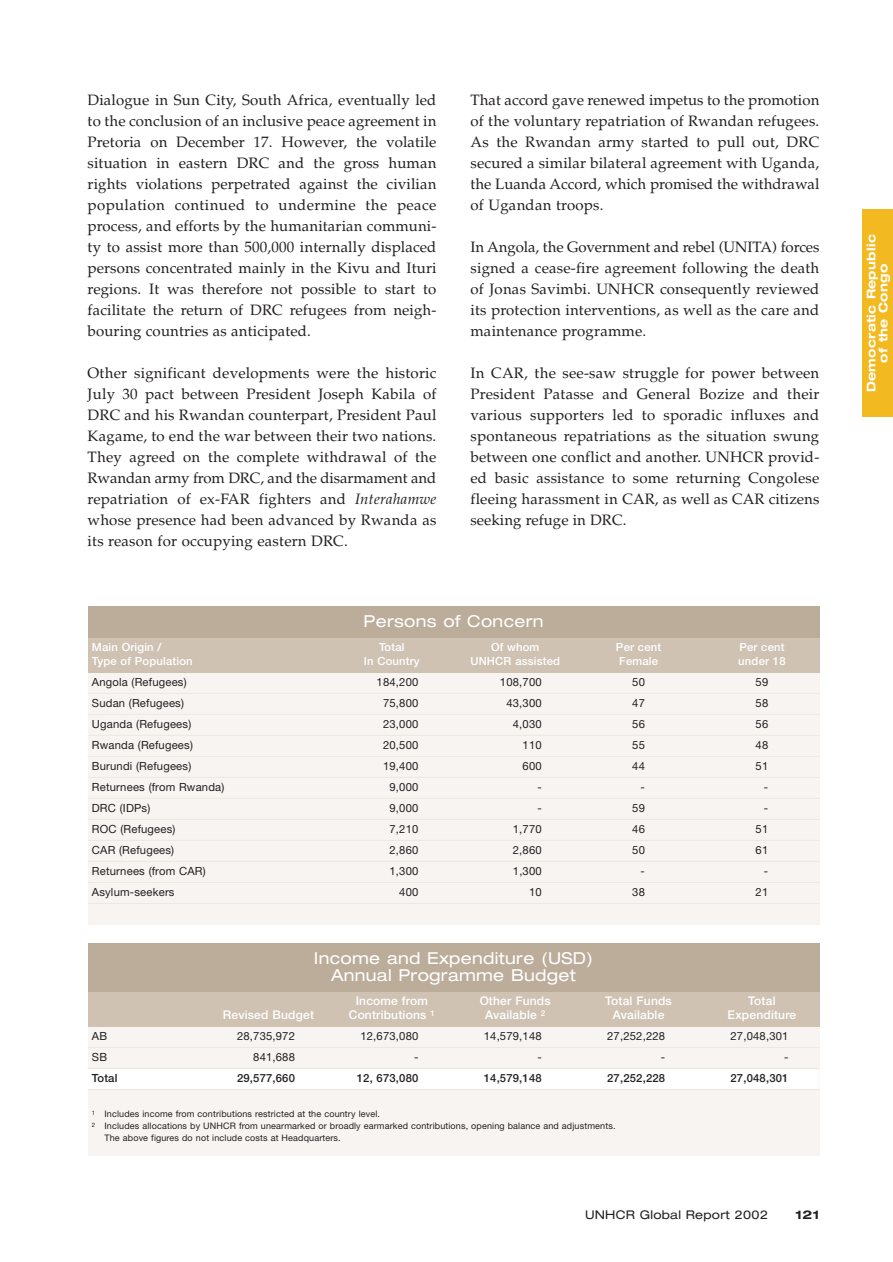
<style>
.page{position:relative;width:893px;height:1262px;background:#fff}
.page>*{position:absolute;margin:0;border:0;box-sizing:border-box;transform-origin:0 0}
.t1{font:expanded 16.5px/17.2px "Helvetica Neue";letter-spacing:.02em;color:#fff;text-align:center}
.t2{font:15px/21px "Palatino";letter-spacing:.01em;color:#231f20;text-align:justify}
.t3{font:500 12px "Helvetica Neue";letter-spacing:.015em;color:#fff}
.t4{font:700 expanded 12px/12px "Helvetica Neue";letter-spacing:.025em;color:#fff;text-align:center}
.t5{font:expanded 12px "Helvetica Neue";letter-spacing:.02em;color:#231f20}
.t6{font:700 expanded 12px "Helvetica Neue";color:#231f20}
.t7{font:11.25px "Helvetica Neue";letter-spacing:.015em;color:#231f20}
.t8{font:500 11.25px "Helvetica Neue";letter-spacing:.015em;color:#fff}
.t9{font:500 11.25px "Helvetica Neue";letter-spacing:.015em;color:#231f20}
.t10{font:9px "Helvetica Neue";letter-spacing:.015em;color:#231f20}
.s1{font-style:italic}
</style>
<div class="page">
<div style="left:861px;top:210px;width:31px;height:207px;background:#f2b920"></div>
<div style="left:88px;top:672px;width:731px;height:252px;background:#f7f4f2"></div>
<hr style="left:88px;top:693px;width:731px;height:1px;background:#ede8e1">
<hr style="left:88px;top:714px;width:731px;height:1px;background:#ede8e1">
<hr style="left:88px;top:735px;width:731px;height:1px;background:#ede8e1">
<hr style="left:88px;top:756px;width:731px;height:1px;background:#ede8e1">
<hr style="left:88px;top:777px;width:731px;height:1px;background:#ede8e1">
<hr style="left:88px;top:798px;width:731px;height:1px;background:#ede8e1">
<hr style="left:88px;top:819px;width:731px;height:1px;background:#ede8e1">
<hr style="left:88px;top:840px;width:731px;height:1px;background:#ede8e1">
<hr style="left:88px;top:861px;width:731px;height:1px;background:#ede8e1">
<hr style="left:88px;top:882px;width:731px;height:1px;background:#ede8e1">
<hr style="left:88px;top:903px;width:731px;height:1px;background:#ede8e1">
<div style="left:88px;top:606px;width:731px;height:32px;background:#bcac9a"></div>
<div style="left:88px;top:638px;width:731px;height:34px;background:#cfc2b3"></div>
<div style="left:88px;top:1026px;width:731px;height:129px;background:#f7f4f2"></div>
<hr style="left:88px;top:1047px;width:731px;height:1px;background:#ede8e1">
<div style="left:88px;top:1068px;width:731px;height:21px;background:#fff"></div>
<hr style="left:88px;top:1067px;width:731px;height:2px;background:#ede8e1">
<hr style="left:88px;top:1088px;width:731px;height:2px;background:#ede8e1">
<div style="left:88px;top:943px;width:731px;height:49px;background:#bcac9a"></div>
<div style="left:88px;top:992px;width:731px;height:34px;background:#cfc2b3"></div>
<p class="t2" style="left:88px;top:91px;width:350px">Dialogue in Sun City, South Africa, eventually led to the conclusion of an inclusive peace agreement in Pretoria on December 17. However, the volatile situation in eastern DRC and the gross human rights violations perpetrated against the civilian population continued to undermine the peace process, and efforts by the humanitarian communi&shy;ty to assist more than 500,000 internally displaced persons concentrated mainly in the Kivu and Ituri regions. It was therefore not possible to start to facilitate the return of DRC refugees from neigh&shy;bouring countries as anticipated.</p>
<p class="t2" style="left:88px;top:364px;width:350px">Other significant developments were the historic July 30 pact between President Joseph Kabila of DRC and his Rwandan counterpart, President Paul Kagame, to end the war between their two nations.<br>They agreed on the complete withdrawal of the Rwandan army from DRC, and the disarmament and repatriation of ex-FAR fighters and <span class="s1">Interahamwe </span>whose presence had been advanced by Rwanda as its reason for occupying eastern DRC.</p>
<p class="t2" style="left:470px;top:91px;width:350px">That accord gave renewed impetus to the promotion of the voluntary repatriation of Rwandan refugees.<br>As the Rwandan army started to pull out, DRC secured a similar bilateral agreement with Uganda, the Luanda Accord, which promised the withdrawal of Ugandan troops.</p>
<p class="t2" style="left:470px;top:238px;width:350px">In Angola, the Government and rebel (UNITA) forces signed a cease-fire agreement following the death of Jonas Savimbi. UNHCR consequently reviewed its protection interventions, as well as the care and maintenance programme.</p>
<p class="t2" style="left:470px;top:364px;width:350px">In CAR, the see-saw struggle for power between President Patasse and General Bozize and their various supporters led to sporadic influxes and spontaneous repatriations as the situation swung between one conflict and another. UNHCR provid&shy;ed basic assistance to some returning Congolese fleeing harassment in CAR, as well as CAR citizens seeking refuge in DRC.</p>
<p class="t1" style="left:363px;top:614px;width:181px">Persons of Concern</p>
<p class="t8" style="left:92px;top:643px;width:71px">Main Origin /</p>
<p class="t8" style="left:379px;top:643px;width:27px">Total</p>
<p class="t8" style="left:491px;top:643px;width:50px">Of whom</p>
<p class="t8" style="left:616px;top:643px;width:47px">Per cent</p>
<p class="t8" style="left:739px;top:643px;width:47px">Per cent</p>
<p class="t8" style="left:92px;top:656px;width:102px">Type of Population</p>
<p class="t8" style="left:364px;top:656px;width:57px">In Country</p>
<p class="t8" style="left:470px;top:656px;width:91px">UNHCR assisted</p>
<p class="t8" style="left:619px;top:656px;width:40px">Female</p>
<p class="t8" style="left:738px;top:656px;width:49px">under 18</p>
<p class="t7" style="left:92px;top:678px;width:96px">Angola (Refugees)</p>
<p class="t7" style="left:376px;top:678px;width:43px">184,200</p>
<p class="t7" style="left:500px;top:678px;width:43px">108,700</p>
<p class="t7" style="left:632px;top:678px;width:14px">50</p>
<p class="t7" style="left:755px;top:678px;width:14px">59</p>
<p class="t7" style="left:92px;top:699px;width:94px">Sudan (Refugees)</p>
<p class="t7" style="left:383px;top:699px;width:37px">75,800</p>
<p class="t7" style="left:506px;top:699px;width:37px">43,300</p>
<p class="t7" style="left:632px;top:699px;width:14px">47</p>
<p class="t7" style="left:755px;top:699px;width:14px">58</p>
<p class="t7" style="left:92px;top:720px;width:101px">Uganda (Refugees)</p>
<p class="t7" style="left:383px;top:720px;width:37px">23,000</p>
<p class="t7" style="left:513px;top:720px;width:30px">4,030</p>
<p class="t7" style="left:632px;top:720px;width:14px">56</p>
<p class="t7" style="left:755px;top:720px;width:14px">56</p>
<p class="t7" style="left:92px;top:741px;width:102px">Rwanda (Refugees)</p>
<p class="t7" style="left:383px;top:741px;width:37px">20,500</p>
<p class="t7" style="left:522px;top:741px;width:21px">110</p>
<p class="t7" style="left:632px;top:741px;width:14px">55</p>
<p class="t7" style="left:755px;top:741px;width:14px">48</p>
<p class="t7" style="left:92px;top:762px;width:101px">Burundi (Refugees)</p>
<p class="t7" style="left:383px;top:762px;width:37px">19,400</p>
<p class="t7" style="left:522px;top:762px;width:21px">600</p>
<p class="t7" style="left:632px;top:762px;width:14px">44</p>
<p class="t7" style="left:755px;top:762px;width:14px">51</p>
<p class="t7" style="left:92px;top:783px;width:134px">Returnees (from Rwanda)</p>
<p class="t7" style="left:389px;top:783px;width:30px">9,000</p>
<p class="t7" style="left:537px;top:783px;width:6px">-</p>
<p class="t7" style="left:640px;top:783px;width:6px">-</p>
<p class="t7" style="left:764px;top:783px;width:6px">-</p>
<p class="t7" style="left:92px;top:804px;width:60px">DRC (IDPs)</p>
<p class="t7" style="left:389px;top:804px;width:30px">9,000</p>
<p class="t7" style="left:537px;top:804px;width:6px">-</p>
<p class="t7" style="left:632px;top:804px;width:14px">59</p>
<p class="t7" style="left:764px;top:804px;width:6px">-</p>
<p class="t7" style="left:92px;top:825px;width:85px">ROC (Refugees)</p>
<p class="t7" style="left:389px;top:825px;width:30px">7,210</p>
<p class="t7" style="left:513px;top:825px;width:30px">1,770</p>
<p class="t7" style="left:632px;top:825px;width:14px">46</p>
<p class="t7" style="left:755px;top:825px;width:14px">51</p>
<p class="t7" style="left:92px;top:846px;width:84px">CAR (Refugees)</p>
<p class="t7" style="left:389px;top:846px;width:30px">2,860</p>
<p class="t7" style="left:513px;top:846px;width:30px">2,860</p>
<p class="t7" style="left:632px;top:846px;width:14px">50</p>
<p class="t7" style="left:755px;top:846px;width:14px">61</p>
<p class="t7" style="left:92px;top:867px;width:115px">Returnees (from CAR)</p>
<p class="t7" style="left:389px;top:867px;width:30px">1,300</p>
<p class="t7" style="left:513px;top:867px;width:30px">1,300</p>
<p class="t7" style="left:640px;top:867px;width:6px">-</p>
<p class="t7" style="left:764px;top:867px;width:6px">-</p>
<p class="t7" style="left:92px;top:888px;width:84px">Asylum-seekers</p>
<p class="t7" style="left:399px;top:888px;width:21px">400</p>
<p class="t7" style="left:529px;top:888px;width:14px">10</p>
<p class="t7" style="left:632px;top:888px;width:14px">38</p>
<p class="t7" style="left:755px;top:888px;width:14px">21</p>
<p class="t1" style="left:314px;top:950px;width:281px">Income and Expenditure (USD)<br>Annual Programme Budget</p>
<p class="t3" style="left:356px;top:996px;width:74px">Income from</p>
<p class="t3" style="left:479px;top:996px;width:73px">Other Funds</p>
<p class="t3" style="left:605px;top:996px;width:68px">Total Funds</p>
<p class="t3" style="left:748px;top:996px;width:29px">Total</p>
<p class="t3" style="left:223px;top:1010px;width:93px">Revised Budget</p>
<p class="t3" style="left:349px;top:1010px;width:87px">Contributions <sup>1</sup></p>
<p class="t3" style="left:485px;top:1010px;width:62px">Available <sup>2</sup></p>
<p class="t3" style="left:612px;top:1010px;width:53px">Available</p>
<p class="t3" style="left:727px;top:1010px;width:70px">Expenditure</p>
<p class="t7" style="left:92px;top:1032px;width:17px">AB</p>
<p class="t7" style="left:237px;top:1032px;width:59px">28,735,972</p>
<p class="t7" style="left:360px;top:1032px;width:59px">12,673,080</p>
<p class="t7" style="left:484px;top:1032px;width:59px">14,579,148</p>
<p class="t7" style="left:607px;top:1032px;width:59px">27,252,228</p>
<p class="t7" style="left:730px;top:1032px;width:59px">27,048,301</p>
<p class="t7" style="left:92px;top:1053px;width:17px">SB</p>
<p class="t7" style="left:253px;top:1053px;width:43px">841,688</p>
<p class="t7" style="left:414px;top:1053px;width:6px">-</p>
<p class="t7" style="left:537px;top:1053px;width:6px">-</p>
<p class="t7" style="left:660px;top:1053px;width:6px">-</p>
<p class="t7" style="left:784px;top:1053px;width:6px">-</p>
<p class="t9" style="left:92px;top:1074px;width:27px">Total</p>
<p class="t9" style="left:237px;top:1074px;width:59px">29,577,660</p>
<p class="t9" style="left:357px;top:1074px;width:63px">12, 673,080</p>
<p class="t9" style="left:484px;top:1074px;width:59px">14,579,148</p>
<p class="t9" style="left:607px;top:1074px;width:59px">27,252,228</p>
<p class="t9" style="left:730px;top:1074px;width:59px">27,048,301</p>
<p class="t10" style="left:92px;top:1110px;width:290px"><sup>1</sup> Includes income from contributions restricted at the country level.</p>
<p class="t10" style="left:92px;top:1122px;width:525px"><sup>2</sup> Includes allocations by UNHCR from unearmarked or broadly earmarked contributions, opening balance and adjustments.</p>
<p class="t10" style="left:104px;top:1134px;width:238px">The above figures do not include costs at Headquarters.</p>
<p class="t5" style="left:585px;top:1209px;width:185px">UNHCR Global Report 2002</p>
<p class="t6" style="left:795px;top:1209px;width:25px">121</p>
<p class="t4" style="left:866px;top:392px;width:159px;rotate:-90deg">Democratic Republic of the Congo</p>
</div>
